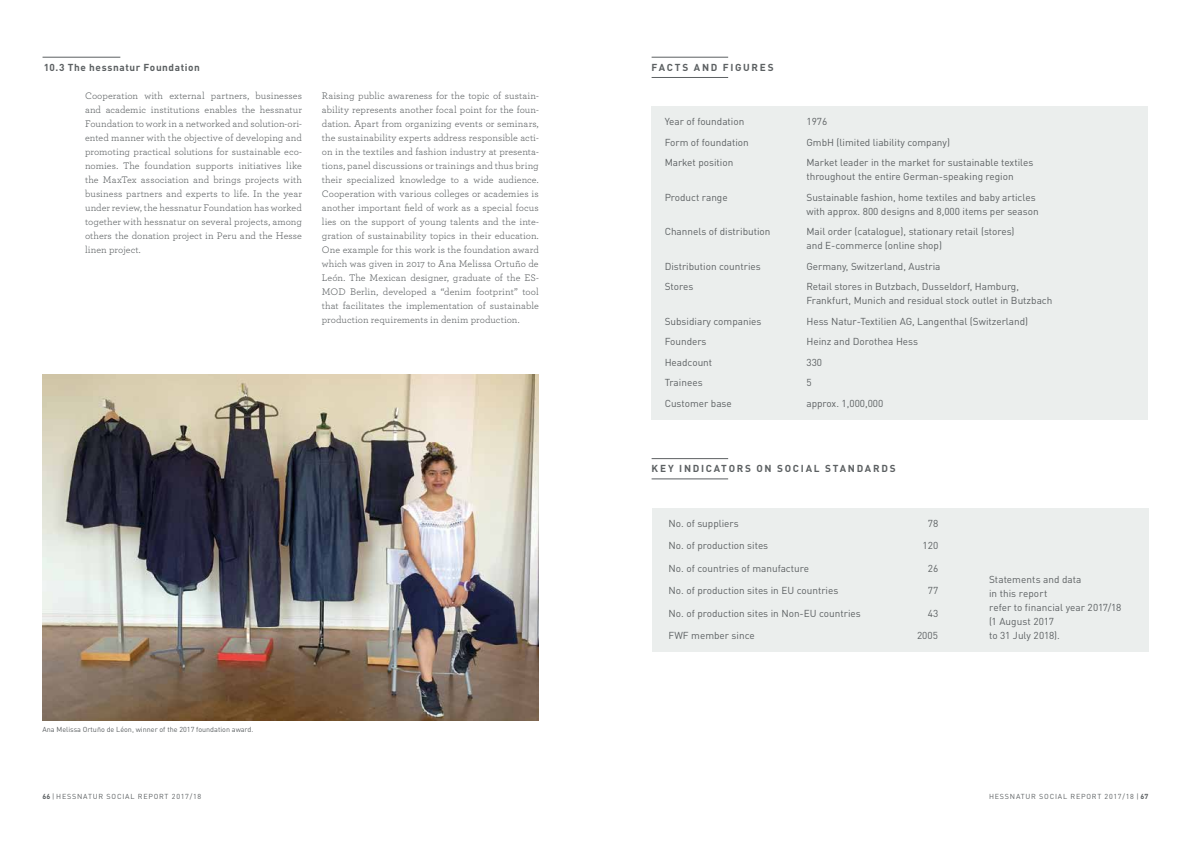
<style>
.page{position:relative;width:1191px;height:842px;background:#fff}
.page>*{position:absolute;margin:0;border:0;box-sizing:border-box;transform-origin:0 0}
.t1{font:10px/14px "Archer";letter-spacing:.005em;color:#5c6062;text-align:justify}
.t2{font:10px/14px "DINOT";color:#5c6062}
.t3{font:700 10px "DINOT";letter-spacing:.165em;color:#5c6062}
.t4{font:700 10px "DINOT";letter-spacing:.06em;color:#5c6062}
.t5{font:7.2px "DINOT";letter-spacing:.11em;color:#5c6062}
.t6{font:7.2px "DINOT";color:#5c6062}
.s1{font-weight:700}
</style>
<div class="page">
<hr style="left:43px;top:57px;width:77px;height:1px;background:#5c6062">
<img style="left:43px;top:374px;width:496px;height:347px">
<div style="left:651px;top:106px;width:496px;height:314px;background:#ebeeed"></div>
<hr style="left:651px;top:57px;width:77px;height:1px;background:#5c6062">
<hr style="left:651px;top:77px;width:77px;height:1px;background:#5c6062">
<hr style="left:651px;top:458px;width:77px;height:1px;background:#5c6062">
<hr style="left:651px;top:478px;width:77px;height:1px;background:#5c6062">
<div style="left:651px;top:508px;width:497px;height:143px;background:#ebeeed"></div>
<p class="t4" style="left:44px;top:60px;width:157px">10.3 The hessnatur Foundation</p>
<p class="t3" style="left:651px;top:61px;width:124px">FACTS AND FIGURES</p>
<p class="t1" style="left:85px;top:88px;width:218px">Cooperation with external partners, businesses and academic institutions enables the hessnatur Foundation to work in a networked and solution-ori&shy;ented manner with the objective of developing and promoting practical solutions for sustainable eco&shy;nomies. The foundation supports initiatives like the MaxTex association and brings projects with business partners and experts to life. In the year under review, the hessnatur Foundation has worked together with hessnatur on several projects, among others the donation project in Peru and the Hesse linen project.</p>
<p class="t1" style="left:322px;top:88px;width:218px">Raising public awareness for the topic of sustain&shy;ability represents another focal point for the foun&shy;dation. Apart from organizing events or seminars, the sustainability experts address responsible acti&shy;on in the textiles and fashion industry at presenta&shy;tions, panel discussions or trainings and thus bring their specialized knowledge to a wide audience.<br>Cooperation with various colleges or academies is another important field of work as a special focus lies on the support of young talents and the inte&shy;gration of sustainability topics in their education.<br>One example for this work is the foundation award which was given in 2017 to Ana Melissa Ortuño de León. The Mexican designer, graduate of the ES-MOD Berlin, developed a “denim footprint” tool that facilitates the implementation of sustainable production requirements in denim production.</p>
<p class="t6" style="left:43px;top:725px;width:212px">Ana Melissa Ortuño de Léon, winner of the 2017 foundation award.</p>
<p class="t2" style="left:664px;top:115px;width:81px">Year of foundation</p>
<p class="t2" style="left:806px;top:115px;width:22px">1976</p>
<p class="t2" style="left:664px;top:135px;width:86px">Form of foundation</p>
<p class="t2" style="left:806px;top:135px;width:145px">GmbH (limited liability company)</p>
<p class="t2" style="left:664px;top:156px;width:70px">Market position</p>
<p class="t2" style="left:806px;top:156px;width:228px">Market leader in the market for sustainable textiles throughout the entire German-speaking region</p>
<p class="t2" style="left:664px;top:190px;width:65px">Product range</p>
<p class="t2" style="left:806px;top:190px;width:234px">Sustainable fashion, home textiles and baby articles with approx. 800 designs and 8,000 items per season</p>
<p class="t2" style="left:664px;top:225px;width:107px">Channels of distribution</p>
<p class="t2" style="left:806px;top:225px;width:210px">Mail order (catalogue), stationary retail (stores) and E-commerce (online shop)</p>
<p class="t2" style="left:664px;top:259px;width:98px">Distribution countries</p>
<p class="t2" style="left:806px;top:259px;width:135px">Germany, Switzerland, Austria</p>
<p class="t2" style="left:664px;top:280px;width:30px">Stores</p>
<p class="t2" style="left:806px;top:280px;width:247px">Retail stores in Butzbach, Dusseldorf, Hamburg,<br>Frankfurt, Munich and residual stock outlet in Butzbach</p>
<p class="t2" style="left:664px;top:314px;width:98px">Subsidiary companies</p>
<p class="t2" style="left:806px;top:314px;width:223px">Hess Natur-Textilien AG, Langenthal (Switzerland)</p>
<p class="t2" style="left:664px;top:335px;width:43px">Founders</p>
<p class="t2" style="left:806px;top:335px;width:113px">Heinz and Dorothea Hess</p>
<p class="t2" style="left:664px;top:355px;width:49px">Headcount</p>
<p class="t2" style="left:806px;top:355px;width:17px">330</p>
<p class="t2" style="left:664px;top:376px;width:39px">Trainees</p>
<p class="t2" style="left:806px;top:376px;width:7px">5</p>
<p class="t2" style="left:664px;top:396px;width:69px">Customer base</p>
<p class="t2" style="left:806px;top:396px;width:78px">approx. 1,000,000</p>
<p class="t3" style="left:651px;top:462px;width:245px">KEY INDICATORS ON SOCIAL STANDARDS</p>
<p class="t2" style="left:668px;top:516px;width:72px">No. of suppliers</p>
<p class="t2" style="left:928px;top:516px;width:12px">78</p>
<p class="t2" style="left:668px;top:538px;width:101px">No. of production sites</p>
<p class="t2" style="left:922px;top:538px;width:17px">120</p>
<p class="t2" style="left:668px;top:561px;width:142px">No. of countries of manufacture</p>
<p class="t2" style="left:928px;top:561px;width:12px">26</p>
<p class="t2" style="left:668px;top:583px;width:171px">No. of production sites in EU countries</p>
<p class="t2" style="left:928px;top:583px;width:12px">77</p>
<p class="t2" style="left:668px;top:606px;width:194px">No. of production sites in Non-EU countries</p>
<p class="t2" style="left:928px;top:606px;width:12px">43</p>
<p class="t2" style="left:668px;top:628px;width:88px">FWF member since</p>
<p class="t2" style="left:917px;top:628px;width:22px">2005</p>
<p class="t2" style="left:989px;top:572px;width:134px">Statements and data<br>in this report<br>refer to financial year 2017/18 (1 August 2017<br>to 31 July 2018).</p>
<p class="t5" style="left:43px;top:792px;width:160px"><span class="s1">66</span> | HESSNATUR SOCIAL REPORT 2017/18</p>
<p class="t5" style="left:989px;top:792px;width:161px">HESSNATUR SOCIAL REPORT 2017/18 | <span class="s1">67</span></p>
</div>
